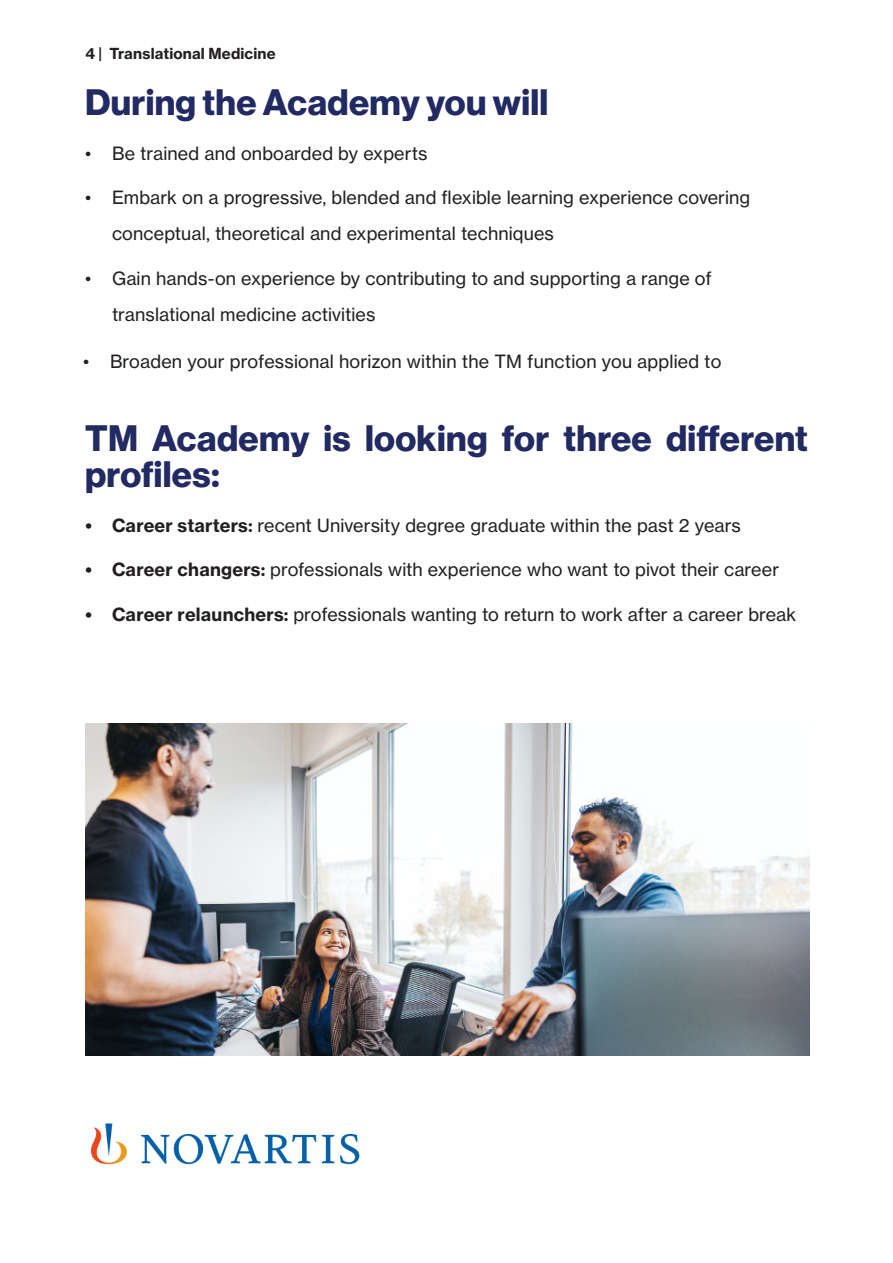
<style>
.page{position:relative;width:893px;height:1263px;background:#fff}
.page>*{position:absolute;margin:0;border:0;box-sizing:border-box;transform-origin:0 0}
.Meeting_name{font:700 36px/36px "Volta Modern Display 75";letter-spacing:.01em;color:#212a63}
.t1{font:18px/36px "Volta Modern Text 55 Roman";letter-spacing:.005em;color:#231f20}
.Subhead_small_Black{font:700 15px "Volta Modern Text 75";letter-spacing:.01em;color:#231f20}
.s1{font-family:"Volta Modern Text 75";font-weight:700}
</style>
<div class="page">
<img style="left:91px;top:1123px;width:269px;height:42px">
<img style="left:85px;top:723px;width:724px;height:332px">
<p class="Subhead_small_Black" style="left:85px;top:44px;width:192px">4 | Translational Medicine</p>
<p class="Meeting_name" style="left:85px;top:85px;width:465px">During the Academy you will</p>
<p class="t1" style="left:85px;top:135px;width:344px">• Be trained and onboarded by experts</p>
<p class="t1" style="left:112px;top:179px;width:640px;text-indent:-27px">• Embark on a progressive, blended and flexible learning experience covering conceptual, theoretical and experimental techniques</p>
<p class="t1" style="left:112px;top:260px;width:601px;text-indent:-27px">• Gain hands-on experience by contributing to and supporting a range of translational medicine activities</p>
<p class="t1" style="left:83px;top:343px;width:640px">• Broaden your professional horizon within the TM function you applied to</p>
<p class="Meeting_name" style="left:85px;top:421px;width:724px">TM Academy is looking for three different profiles:</p>
<p class="t1" style="left:85px;top:507px;width:657px"><span class="s1">• Career starters:</span> recent University degree graduate within the past 2 years</p>
<p class="t1" style="left:85px;top:552px;width:696px"><span class="s1">• Career changers:</span> professionals with experience who want to pivot their career</p>
<p class="t1" style="left:85px;top:596px;width:713px"><span class="s1">• Career relaunchers:</span> professionals wanting to return to work after a career break</p>
</div>
